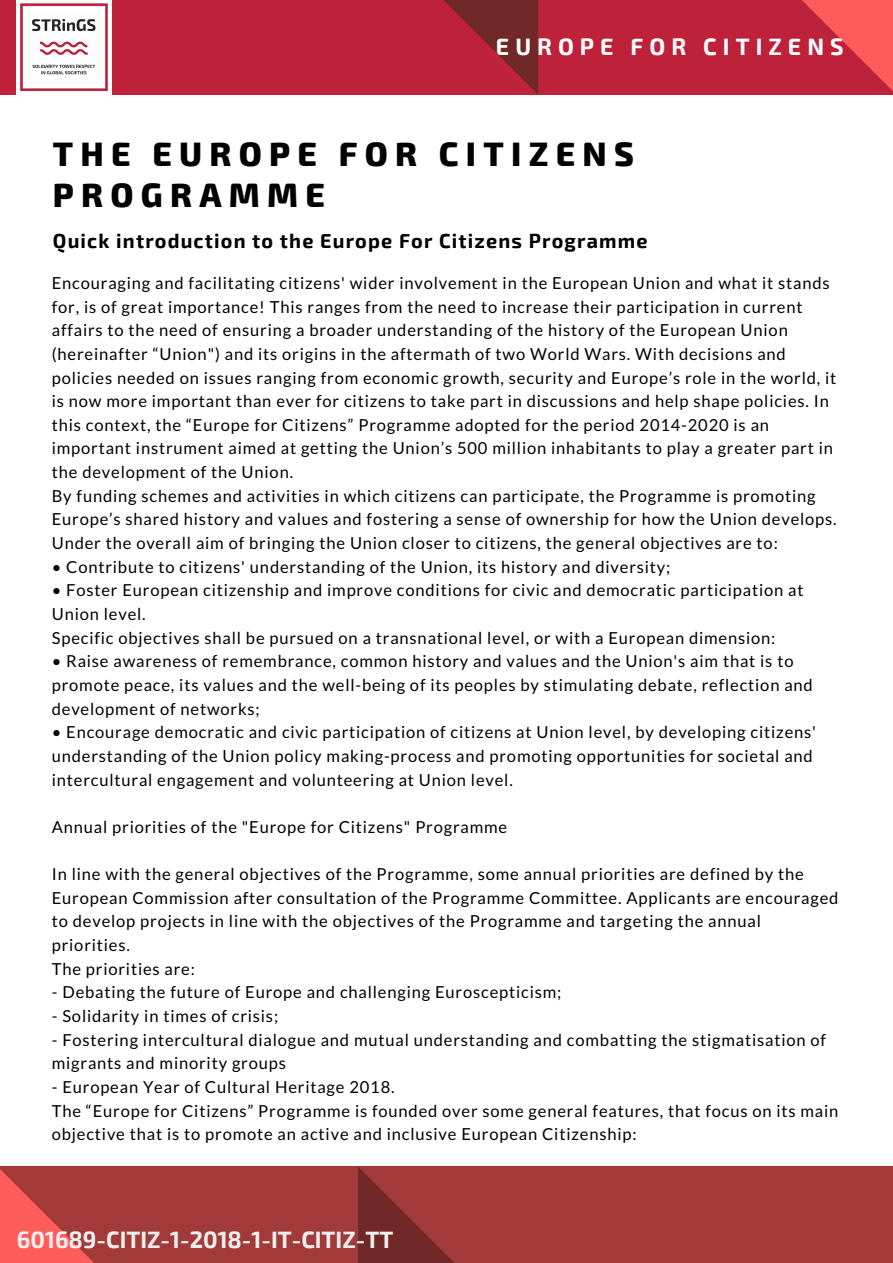
<style>
.page{position:relative;width:893px;height:1263px;background:#fff}
.page>*{position:absolute;margin:0;border:0;box-sizing:border-box;transform-origin:0 0}
.t1{font:800 33.3px/40.5px "Exo 2";letter-spacing:.22em;color:#000}
.t2{font:700 23.25px "Exo 2";color:#eee}
.t3{font:700 23.25px "Exo 2";letter-spacing:.26em;color:#fff}
.t4{font:700 19.8px "Exo 2";letter-spacing:.06em;color:#000}
.t5{font:16.5px/23.7px "Lato";letter-spacing:.05em;color:#000}
</style>
<div class="page">
<div style="left:0;top:1166px;width:893px;height:97px;background:#a23a3a"></div>
<div style="left:0;top:0;width:893px;height:95px;background:#be223b"></div>
<svg style="left:358px;top:1167px;width:96px;height:96px"></svg>
<svg style="left:444px;top:0;width:94px;height:94px"></svg>
<svg style="left:802px;top:0;width:91px;height:91px"></svg>
<svg style="left:0;top:1169px;width:94px;height:94px"></svg>
<img style="left:17px;top:0;width:94px;height:95px">
<h2 class="t3" style="left:496px;top:32px;width:349px">EUROPE FOR CITIZENS</h2>
<h1 class="t1" style="left:53px;top:132px;width:582px">THE EUROPE FOR CITIZENS<br>PROGRAMME</h1>
<p class="t4" style="left:53px;top:228px;width:596px">Quick introduction to the Europe For Citizens Programme</p>
<p class="t5" style="left:52px;top:271px;width:786px">Encouraging and facilitating citizens' wider involvement in the European Union and what it stands for, is of great importance! This ranges from the need to increase their participation in current affairs to the need of ensuring a broader understanding of the history of the European Union (hereinafter “Union") and its origins in the aftermath of two World Wars. With decisions and policies needed on issues ranging from economic growth, security and Europe’s role in the world, it is now more important than ever for citizens to take part in discussions and help shape policies. In this context, the “Europe for Citizens” Programme adopted for the period 2014-2020 is an important instrument aimed at getting the Union’s 500 million inhabitants to play a greater part in the development of the Union.<br>By funding schemes and activities in which citizens can participate, the Programme is promoting Europe’s shared history and values and fostering a sense of ownership for how the Union develops.<br>Under the overall aim of bringing the Union closer to citizens, the general objectives are to:</p>
<p class="t5" style="left:52px;top:554px;width:620px">• Contribute to citizens' understanding of the Union, its history and diversity;</p>
<p class="t5" style="left:52px;top:578px;width:753px">• Foster European citizenship and improve conditions for civic and democratic participation at<br>Union level.<br>Specific objectives shall be pursued on a transnational level, or with a European dimension:</p>
<p class="t5" style="left:52px;top:649px;width:763px">• Raise awareness of remembrance, common history and values and the Union's aim that is to promote peace, its values and the well-being of its peoples by stimulating debate, reflection and development of networks;</p>
<p class="t5" style="left:52px;top:720px;width:766px">• Encourage democratic and civic participation of citizens at Union level, by developing citizens' understanding of the Union policy making-process and promoting opportunities for societal and intercultural engagement and volunteering at Union level.</p>
<p class="t5" style="left:52px;top:814px;width:457px">Annual priorities of the "Europe for Citizens" Programme</p>
<p class="t5" style="left:52px;top:862px;width:788px">In line with the general objectives of the Programme, some annual priorities are defined by the European Commission after consultation of the Programme Committee. Applicants are encouraged to develop projects in line with the objectives of the Programme and targeting the annual priorities.<br>The priorities are:</p>
<p class="t5" style="left:52px;top:980px;width:511px">- Debating the future of Europe and challenging Euroscepticism;</p>
<p class="t5" style="left:52px;top:1004px;width:228px">- Solidarity in times of crisis;</p>
<p class="t5" style="left:52px;top:1027px;width:776px">- Fostering intercultural dialogue and mutual understanding and combatting the stigmatisation of migrants and minority groups</p>
<p class="t5" style="left:52px;top:1075px;width:788px">- European Year of Cultural Heritage 2018.<br>The “Europe for Citizens” Programme is founded over some general features, that focus on its main objective that is to promote an active and inclusive European Citizenship:</p>
<h2 class="t2" style="left:17px;top:1224px;width:378px">601689-CITIZ-1-2018-1-IT-CITIZ-TT</h2>
</div>
